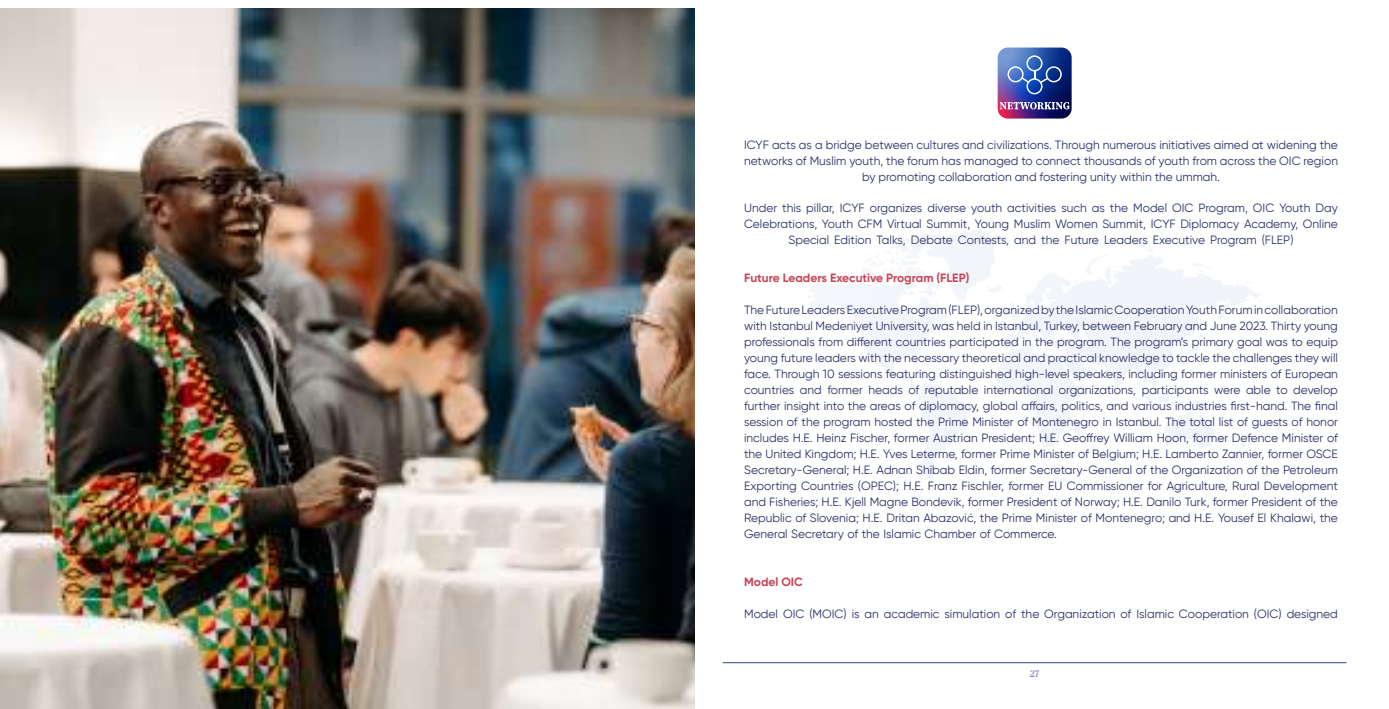
<style>
.page{position:relative;width:1389px;height:709px;background:#fff}
.page>*{position:absolute;margin:0;border:0;box-sizing:border-box;transform-origin:0 0}
.t1{font:12px/16px "Gilroy";color:#2c3269;text-align:center}
.t2{font:700 12px "Gilroy";color:#c84557}
.t3{font:10px "Academy Engraved Let Plain";color:#37418d}
</style>
<div class="page">
<hr style="left:723px;top:662px;width:623px;height:1px;background:#3a4386">
<img style="left:0;top:9px;width:694px;height:700px">
<img style="left:998px;top:48px;width:74px;height:71px">
<svg style="left:1000px;top:102px;width:70px;height:7px"></svg>
<svg style="left:1008px;top:55px;width:54px;height:39px;background:#4368b6"></svg>
<p class="t1" style="left:744px;top:137px;width:595px">ICYF acts as a bridge between cultures and civilizations. Through numerous initiatives aimed at widening the networks of Muslim youth, the forum has managed to connect thousands of youth from across the OIC region by promoting collaboration and fostering unity within the ummah.</p>
<p class="t1" style="left:744px;top:199px;width:595px">Under this pillar, ICYF organizes diverse youth activities such as the Model OIC Program, OIC Youth Day<br>Celebrations, Youth CFM Virtual Summit, Young Muslim Women Summit, ICYF Diplomacy Academy, Online<br>Special Edition Talks, Debate Contests, and the Future Leaders Executive Program (FLEP)</p>
<p class="t2" style="left:744px;top:270px;width:227px">Future Leaders Executive Program (FLEP)</p>
<p class="t1" style="left:744px;top:301px;width:595px;text-align:justify">The Future Leaders Executive Program (FLEP), organized by the Islamic Cooperation Youth Forum in collaboration with Istanbul Medeniyet University, was held in Istanbul, Turkey, between February and June 2023. Thirty young professionals from different countries participated in the program. The program’s primary goal was to equip young future leaders with the necessary theoretical and practical knowledge to tackle the challenges they will face. Through 10 sessions featuring distinguished high-level speakers, including former ministers of European countries and former heads of reputable international organizations, participants were able to develop further insight into the areas of diplomacy, global affairs, politics, and various industries first-hand. The final session of the program hosted the Prime Minister of Montenegro in Istanbul. The total list of guests of honor includes H.E. Heinz Fischer, former Austrian President; H.E. Geoffrey William Hoon, former Defence Minister of the United Kingdom; H.E. Yves Leterme, former Prime Minister of Belgium; H.E. Lamberto Zannier, former OSCE Secretary-General; H.E. Adnan Shibab Eldin, former Secretary-General of the Organization of the Petroleum Exporting Countries (OPEC); H.E. Franz Fischler, former EU Commissioner for Agriculture, Rural Development and Fisheries; H.E. Kjell Magne Bondevik, former President of Norway; H.E. Danilo Turk, former President of the Republic of Slovenia; H.E. Dritan Abazović, the Prime Minister of Montenegro; and H.E. Yousef El Khalawi, the General Secretary of the Islamic Chamber of Commerce.</p>
<p class="t2" style="left:744px;top:574px;width:60px">Model OIC</p>
<p class="t1" style="left:744px;top:605px;width:595px">Model OIC (MOIC) is an academic simulation of the Organization of Islamic Cooperation (OIC) designed</p>
<p class="t3" style="left:1030px;top:666px;width:10px">27</p>
</div>
